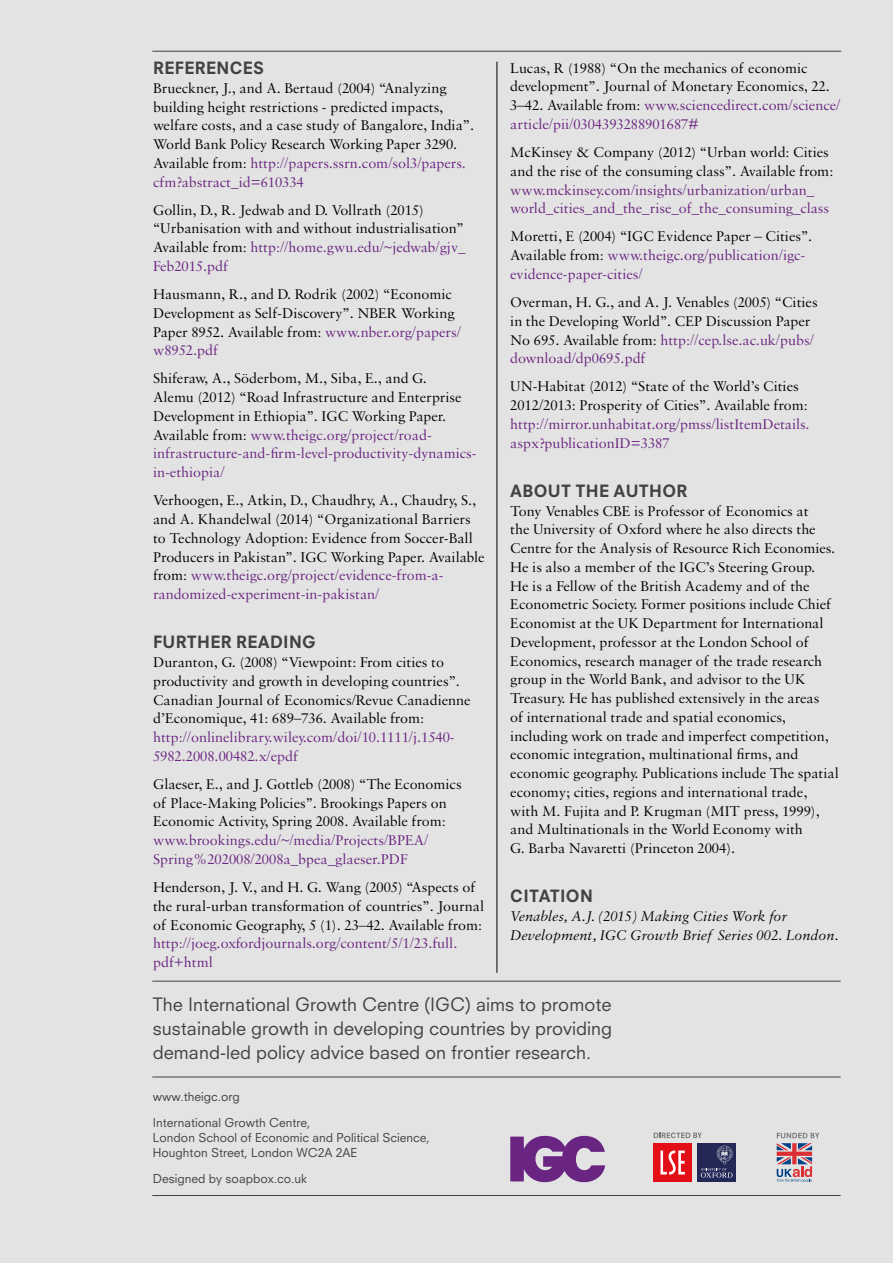
<style>
.page{position:relative;width:893px;height:1263px;background:#e2e3e2}
.page>*{position:absolute;margin:0;border:0;box-sizing:border-box;transform-origin:0 0}
.t1{font:18px/24px "Neuzeit SLT Std";color:#424241;text-align:justify}
.t2{font:800 16.5px "Neuzeit SLT Std";letter-spacing:.02em;color:#424241}
.t3{font:15px/18.8px "Sabon MT Std";color:#000}
.t4{font:15px/18.8px "Sabon MT Std";color:#6a2481}
.t5{font:italic 15px/18.8px "Sabon MT Std";color:#000}
.t6{font:12px/25.7px "Neuzeit SLT Std";color:#424241}
.s1{color:#6a2481}
</style>
<div class="page">
<hr style="left:152px;top:1195px;width:689px;height:1px;background:#424241">
<hr style="left:152px;top:981px;width:689px;height:1px;background:#424241">
<hr style="left:152px;top:1077px;width:689px;height:1px;background:#424241">
<hr style="left:152px;top:51px;width:689px;height:1px;background:#424241">
<svg style="left:654px;top:1132px;width:48px;height:6px"></svg>
<div style="left:653px;top:1143px;width:39px;height:38px;background:#e30f17"></div>
<svg style="left:660px;top:1150px;width:25px;height:24px"></svg>
<div style="left:697px;top:1143px;width:39px;height:38px;background:#232856"></div>
<svg style="left:701px;top:1146px;width:32px;height:31px"></svg>
<svg style="left:777px;top:1133px;width:42px;height:49px"></svg>
<hr style="left:497px;top:62px;width:1px;height:911px;background:#000">
<svg style="left:510px;top:1136px;width:95px;height:46px"></svg>
<p class="t2" style="left:153px;top:58px;width:113px">REFERENCES</p>
<p class="t3" style="left:153px;top:78px;width:323px">Brueckner, J., and A. Bertaud (2004) “Analyzing building height restrictions - predicted impacts, welfare costs, and a case study of Bangalore, India”.<br>World Bank Policy Research Working Paper 3290.<br>Available from: <span class="s1">http://papers.ssrn.com/sol3/papers. cfm?abstract_id=610334</span></p>
<p class="t3" style="left:153px;top:200px;width:314px">Gollin, D., R. Jedwab and D. Vollrath (2015) “Urbanisation with and without industrialisation” Available from: <span class="s1">http://home.gwu.edu/~jedwab/gjv_ Feb2015.pdf</span></p>
<p class="t3" style="left:153px;top:285px;width:309px">Hausmann, R., and D. Rodrik (2002) “Economic Development as Self-Discovery”. NBER Working Paper 8952. Available from: <span class="s1">www.nber.org/papers/ w8952.pdf</span></p>
<p class="t3" style="left:153px;top:369px;width:325px">Shiferaw, A., Söderbom, M., Siba, E., and G.<br>Alemu (2012) “Road Infrastructure and Enterprise Development in Ethiopia”. IGC Working Paper.<br>Available from: <span class="s1">www.theigc.org/project/road&shy;infrastructure-and-firm-level-productivity-dynamics&shy;in-ethiopia/</span></p>
<p class="t3" style="left:153px;top:491px;width:333px">Verhoogen, E., Atkin, D., Chaudhry, A., Chaudry, S., and A. Khandelwal (2014) “Organizational Barriers to Technology Adoption: Evidence from Soccer-Ball Producers in Pakistan”. IGC Working Paper. Available from: <span class="s1">www.theigc.org/project/evidence-from-a&shy;randomized-experiment-in-pakistan/</span></p>
<p class="t2" style="left:153px;top:632px;width:164px">FURTHER READING</p>
<p class="t3" style="left:153px;top:652px;width:319px">Duranton, G. (2008) “Viewpoint: From cities to productivity and growth in developing countries”.<br>Canadian Journal of Economics/Revue Canadienne d’Economique, 41: 689–736. Available from:</p>
<p class="t4" style="left:153px;top:727px;width:303px">http://onlinelibrary.wiley.com/doi/10.1111/j.1540-<br>5982.2008.00482.x/epdf</p>
<p class="t3" style="left:153px;top:774px;width:310px">Glaeser, E., and J. Gottleb (2008) “The Economics of Place-Making Policies”. Brookings Papers on<br>Economic Activity, Spring 2008. Available from:</p>
<p class="t4" style="left:153px;top:831px;width:277px">www.brookings.edu/~/media/Projects/BPEA/<br>Spring%202008/2008a_bpea_glaeser.PDF</p>
<p class="t3" style="left:153px;top:877px;width:332px">Henderson, J. V., and H. G. Wang (2005) “Aspects of the rural-urban transformation of countries”. Journal of Economic Geography, 5 (1). 23–42. Available from:</p>
<p class="t4" style="left:153px;top:934px;width:306px">http://joeg.oxfordjournals.org/content/5/1/23.full. pdf+html</p>
<p class="t3" style="left:510px;top:58px;width:332px">Lucas, R (1988) “On the mechanics of economic development”. Journal of Monetary Economics, 22.<br>3–42. Available from: <span class="s1">www.sciencedirect.com/science/ article/pii/0304393288901687#</span></p>
<p class="t3" style="left:510px;top:142px;width:325px">McKinsey &amp; Company (2012) “Urban world: Cities and the rise of the consuming class”. Available from:</p>
<p class="t4" style="left:510px;top:180px;width:320px">www.mckinsey.com/insights/urbanization/urban_ world_cities_and_the_rise_of_the_consuming_class</p>
<p class="t3" style="left:510px;top:227px;width:303px">Moretti, E (2004) “IGC Evidence Paper – Cities”.<br>Available from: <span class="s1">www.theigc.org/publication/igc&shy;evidence-paper-cities/</span></p>
<p class="t3" style="left:510px;top:292px;width:309px">Overman, H. G., and A. J. Venables (2005) “Cities in the Developing World”. CEP Discussion Paper No 695. Available from: <span class="s1">http://cep.lse.ac.uk/pubs/ download/dp0695.pdf</span></p>
<p class="t3" style="left:510px;top:377px;width:299px">UN-Habitat (2012) “State of the World’s Cities<br>2012/2013: Prosperity of Cities”. Available from:</p>
<p class="t4" style="left:510px;top:414px;width:301px">http://mirror.unhabitat.org/pmss/listItemDetails. aspx?publicationID=3387</p>
<p class="t2" style="left:510px;top:481px;width:179px">ABOUT THE AUTHOR</p>
<p class="t3" style="left:510px;top:501px;width:330px">Tony Venables CBE is Professor of Economics at<br>the University of Oxford where he also directs the Centre for the Analysis of Resource Rich Economies.<br>He is also a member of the IGC’s Steering Group.<br>He is a Fellow of the British Academy and of the Econometric Society. Former positions include Chief Economist at the UK Department for International Development, professor at the London School of Economics, research manager of the trade research group in the World Bank, and advisor to the UK Treasury. He has published extensively in the areas<br>of international trade and spatial economics, including work on trade and imperfect competition, economic integration, multinational firms, and economic geography. Publications include The spatial economy; cities, regions and international trade, with M. Fujita and P. Krugman (MIT press, 1999), and Multinationals in the World Economy with<br>G. Barba Navaretti (Princeton 2004).</p>
<p class="t2" style="left:510px;top:886px;width:84px">CITATION</p>
<p class="t5" style="left:510px;top:906px;width:330px">Venables, A.J. (2015) Making Cities Work for<br>Development, IGC Growth Brief Series 002. London.</p>
<p class="t1" style="left:153px;top:992px;width:461px">The International Growth Centre (IGC) aims to promote sustainable growth in developing countries by providing demand-led policy advice based on frontier research.</p>
<p class="t6" style="left:153px;top:1084px;width:159px">www.theigc.org<br>International Growth Centre,</p>
<p class="t6" style="left:153px;top:1130px;width:278px;line-height:15px">London School of Economic and Political Science,<br>Houghton Street, London WC2A 2AE</p>
<p class="t6" style="left:153px;top:1165px;width:156px">Designed by soapbox.co.uk</p>
</div>
